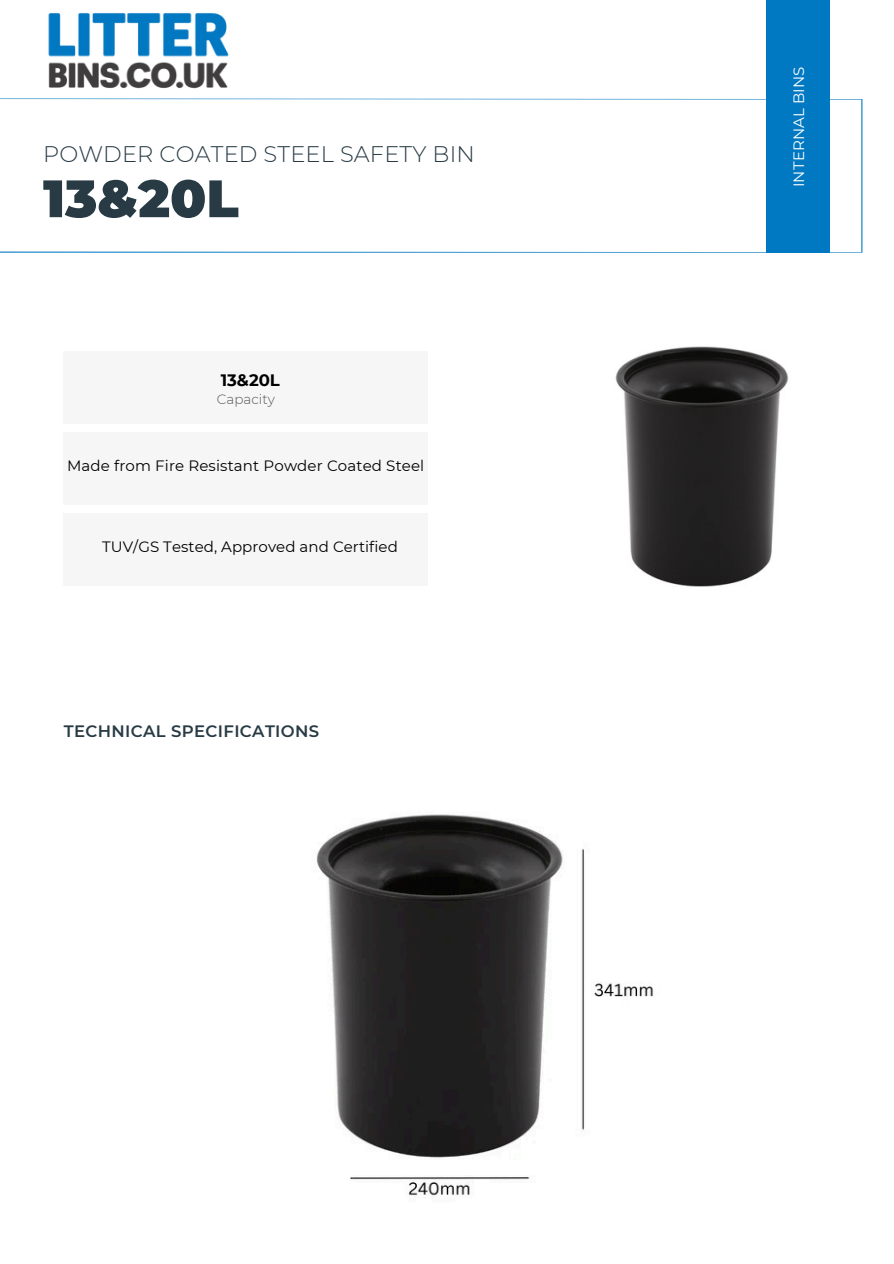
<style>
.page{position:relative;width:894px;height:1264px;background:#fff}
.page>*{position:absolute;margin:0;border:0;box-sizing:border-box;transform-origin:0 0}
.t1{font:900 52.5px "Montserrat";color:#283b45}
.t2{font:300 22.5px "Montserrat";letter-spacing:.005em;color:#283b45}
.t3{font:600 16.5px "Montserrat";letter-spacing:.02em;color:#283b45}
.t4{font:700 16.5px "Montserrat";color:#000}
.t5{font:15px "Montserrat";letter-spacing:.01em;color:#000}
.t6{font:15px "Montserrat";letter-spacing:.01em;color:#fff}
.t7{font:300 13.5px "Montserrat";color:#575756}
</style>
<div class="page">
<svg style="left:0;top:98px;width:862px;height:155px"></svg>
<div style="left:765px;top:0;width:64px;height:252px;background:#0078c2"></div>
<div style="left:64px;top:352px;width:363px;height:72px;background:#f6f6f6"></div>
<div style="left:64px;top:433px;width:363px;height:72px;background:#f6f6f6"></div>
<div style="left:64px;top:514px;width:363px;height:72px;background:#f6f6f6"></div>
<img style="left:48px;top:13px;width:181px;height:76px">
<img style="left:615px;top:346px;width:174px;height:241px">
<img style="left:316px;top:814px;width:337px;height:382px">
<h1 class="t2" style="left:43px;top:140px;width:433px">POWDER COATED STEEL SAFETY BIN</h1>
<h3 class="t1" style="left:43px;top:166px;width:197px">13&amp;20L</h3>
<h5 class="t4" style="left:221px;top:370px;width:61px">13&amp;20L</h5>
<p class="t7" style="left:217px;top:391px;width:60px">Capacity</p>
<p class="t5" style="left:67px;top:456px;width:358px">Made from Fire Resistant Powder Coated Steel</p>
<h3 class="t5" style="left:102px;top:537px;width:297px">TUV/GS Tested, Approved and Certified</h3>
<h5 class="t3" style="left:64px;top:721px;width:257px">TECHNICAL SPECIFICATIONS</h5>
<p class="t6" style="left:789px;top:187px;width:122px;rotate:-90deg">INTERNAL BINS</p>
</div>
